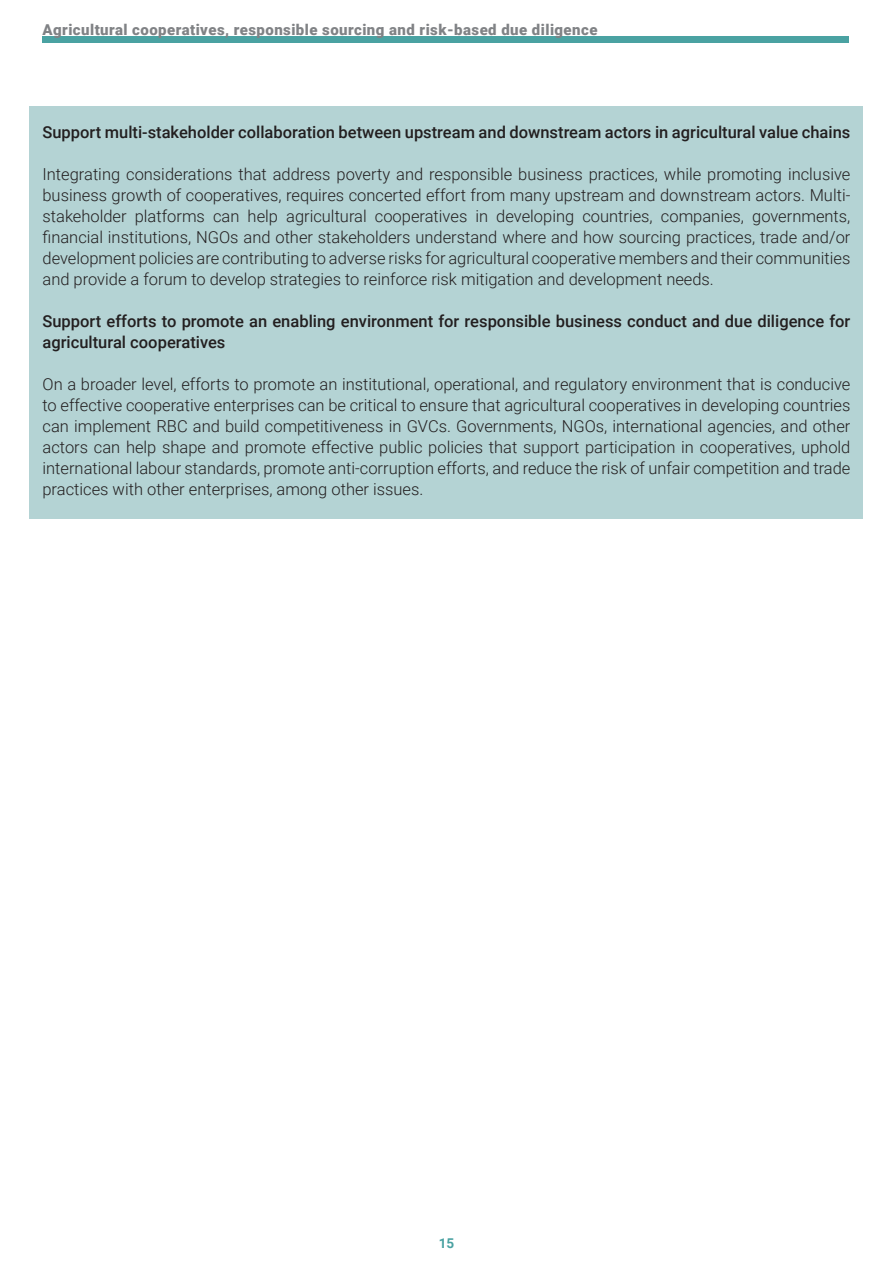
<style>
.page{position:relative;width:893px;height:1263px;background:#fff}
.page>*{position:absolute;margin:0;border:0;box-sizing:border-box;transform-origin:0 0}
.Text{font:300 16.5px/21px "Roboto";color:#231f20;text-align:justify}
.Text-2{font:500 16.5px/21px "Roboto";color:#231f20}
.t1{font:900 15px "Roboto";letter-spacing:.03em;color:#808285}
.t2{font:700 13.5px "Roboto";color:#4aa2a2}
</style>
<div class="page">
<div style="left:43px;top:36px;width:806px;height:7px;background:#4aa2a2"></div>
<div style="left:30px;top:106px;width:833px;height:413px;background:#b4d3d4"></div>
<p class="t1" style="left:43px;top:20px;width:557px">Agricultural cooperatives, responsible sourcing and risk-based due diligence</p>
<p class="Text-2" style="left:43px;top:121px;width:809px">Support multi-stakeholder collaboration between upstream and downstream actors in agricultural value chains</p>
<p class="Text" style="left:43px;top:163px;width:809px">Integrating considerations that address poverty and responsible business practices, while promoting inclusive business growth of cooperatives, requires concerted effort from many upstream and downstream actors. Multi&shy;stakeholder platforms can help agricultural cooperatives in developing countries, companies, governments, financial institutions, NGOs and other stakeholders understand where and how sourcing practices, trade and/or development policies are contributing to adverse risks for agricultural cooperative members and their communities and provide a forum to develop strategies to reinforce risk mitigation and development needs.</p>
<p class="Text-2" style="left:43px;top:310px;width:809px">Support efforts to promote an enabling environment for responsible business conduct and due diligence for agricultural cooperatives</p>
<p class="Text" style="left:43px;top:373px;width:809px">On a broader level, efforts to promote an institutional, operational, and regulatory environment that is conducive to effective cooperative enterprises can be critical to ensure that agricultural cooperatives in developing countries can implement RBC and build competitiveness in GVCs. Governments, NGOs, international agencies, and other actors can help shape and promote effective public policies that support participation in cooperatives, uphold international labour standards, promote anti-corruption efforts, and reduce the risk of unfair competition and trade practices with other enterprises, among other issues.</p>
<p class="t2" style="left:439px;top:1233px;width:17px">15</p>
</div>
